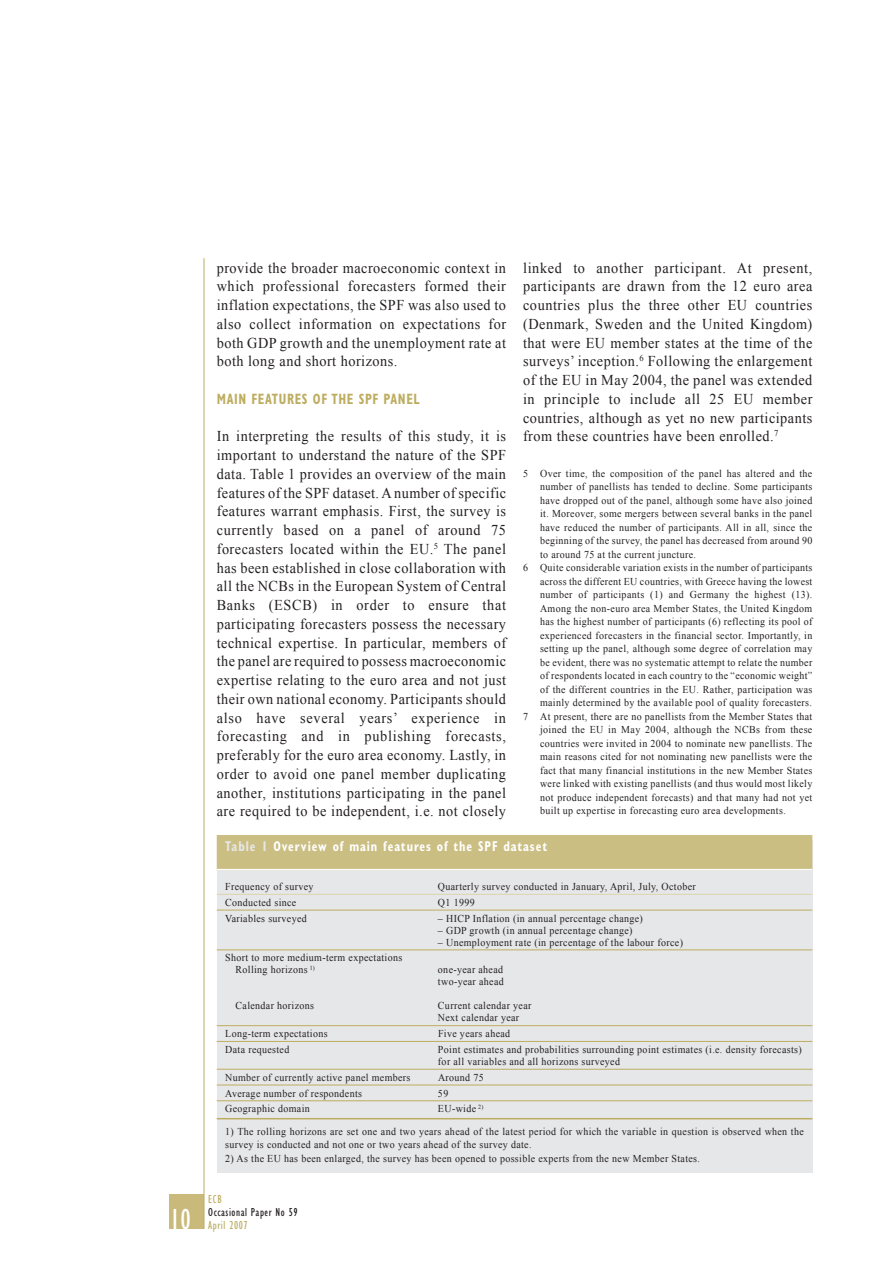
<style>
.page{position:relative;width:893px;height:1263px;background:#fff}
.page>*{position:absolute;margin:0;border:0;box-sizing:border-box;transform-origin:0 0}
.t1{font:condensed 30px "Gill Sans";color:#fff;scale:.95 1}
.t2{font:15px/18.8px "Times New Roman";letter-spacing:.035em;color:#231f20;text-align:justify;scale:.95 1}
.t3{font:700 condensed 15px "Gill Sans";letter-spacing:.05em;color:#bdad61;scale:.85 1}
.t4{font:700 condensed 14.25px "Gill Sans";letter-spacing:.075em;color:#fff;scale:.85 1}
.t5{font:condensed 12px "Gill Sans";letter-spacing:.05em;color:#231f20;scale:.95 1}
.t6{font:condensed 12px "Gill Sans";letter-spacing:.05em;color:#bdad61;scale:.95 1}
.t7{font:10.5px/12px "Times New Roman";letter-spacing:.035em;color:#231f20;scale:.95 1}
.s1{color:#e6e7e8}
</style>
<div class="page">
<div style="left:170px;top:1195px;width:34px;height:34px;background:#c9ba7c"></div>
<hr style="left:204px;top:258px;width:1px;height:971px;background:#bdad61">
<div style="left:217px;top:840px;width:595px;height:333px;background:#e6e7e8"></div>
<div style="left:217px;top:835px;width:595px;height:35px;background:#cbbe83"></div>
<hr style="left:217px;top:869px;width:595px;height:1px;background:#fff">
<hr style="left:217px;top:894px;width:595px;height:1px;background:#ddd3af">
<hr style="left:217px;top:1118px;width:595px;height:1px;background:#bdad61">
<hr style="left:217px;top:910px;width:595px;height:1px;background:#bdad61">
<hr style="left:217px;top:950px;width:595px;height:1px;background:#bdad61">
<hr style="left:217px;top:1025px;width:595px;height:1px;background:#bdad61">
<hr style="left:217px;top:1041px;width:595px;height:1px;background:#bdad61">
<hr style="left:217px;top:1069px;width:595px;height:1px;background:#bdad61">
<hr style="left:217px;top:1085px;width:595px;height:1px;background:#bdad61">
<hr style="left:217px;top:1100px;width:595px;height:1px;background:#bdad61">
<h1 class="t1" style="left:170px;top:1208px;width:23px">10</h1>
<p class="t2" style="left:217px;top:258px;width:306px">provide the broader macroeconomic context in which professional forecasters formed their inflation expectations, the SPF was also used to also collect information on expectations for both GDP growth and the unemployment rate at both long and short horizons.</p>
<h2 class="t3" style="left:217px;top:394px;width:240px">MAIN FEATURES OF THE SPF PANEL</h2>
<p class="t2" style="left:217px;top:427px;width:306px">In interpreting the results of this study, it is important to understand the nature of the SPF data. Table 1 provides an overview of the main features of the SPF dataset. A number of specific features warrant emphasis. First, the survey is currently based on a panel of around 75 forecasters located within the EU.<sup>5</sup> The panel has been established in close collaboration with all the NCBs in the European System of Central Banks (ESCB) in order to ensure that participating forecasters possess the necessary technical expertise. In particular, members of the panel are required to possess macroeconomic expertise relating to the euro area and not just their own national economy. Participants should also have several years’ experience in forecasting and in publishing forecasts, preferably for the euro area economy. Lastly, in order to avoid one panel member duplicating another, institutions participating in the panel are required to be independent, i.e. not closely</p>
<p class="t2" style="left:523px;top:258px;width:306px">linked to another participant. At present, participants are drawn from the 12 euro area countries plus the three other EU countries (Denmark, Sweden and the United Kingdom) that were EU member states at the time of the surveys’ inception.<sup>6</sup> Following the enlargement of the EU in May 2004, the panel was extended in principle to include all 25 EU member countries, although as yet no new participants from these countries have been enrolled.<sup>7</sup></p>
<p class="t7" style="left:523px;top:467px;width:306px">5 Over time, the composition of the panel has altered and the</p>
<p class="t7" style="left:540px;top:481px;width:288px">number of panellists has tended to decline. Some participants</p>
<p class="t7" style="left:540px;top:494px;width:288px">have dropped out of the panel, although some have also joined</p>
<p class="t7" style="left:540px;top:508px;width:288px">it. Moreover, some mergers between several banks in the panel</p>
<p class="t7" style="left:540px;top:521px;width:288px">have reduced the number of participants. All in all, since the</p>
<p class="t7" style="left:540px;top:535px;width:288px">beginning of the survey, the panel has decreased from around 90</p>
<p class="t7" style="left:540px;top:548px;width:165px">to around 75 at the current juncture.</p>
<p class="t7" style="left:523px;top:562px;width:306px">6 Quite considerable variation exists in the number of participants</p>
<p class="t7" style="left:540px;top:575px;width:288px">across the different EU countries, with Greece having the lowest</p>
<p class="t7" style="left:540px;top:589px;width:288px">number of participants (1) and Germany the highest (13).</p>
<p class="t7" style="left:540px;top:602px;width:288px">Among the non-euro area Member States, the United Kingdom</p>
<p class="t7" style="left:540px;top:616px;width:288px">has the highest number of participants (6) reflecting its pool of</p>
<p class="t7" style="left:540px;top:629px;width:288px">experienced forecasters in the financial sector. Importantly, in</p>
<p class="t7" style="left:540px;top:643px;width:288px">setting up the panel, although some degree of correlation may</p>
<p class="t7" style="left:540px;top:656px;width:288px">be evident, there was no systematic attempt to relate the number</p>
<p class="t7" style="left:540px;top:670px;width:288px">of respondents located in each country to the “economic weight”</p>
<p class="t7" style="left:540px;top:683px;width:288px">of the different countries in the EU. Rather, participation was</p>
<p class="t7" style="left:540px;top:697px;width:288px">mainly determined by the available pool of quality forecasters.</p>
<p class="t7" style="left:523px;top:710px;width:306px">7 At present, there are no panellists from the Member States that</p>
<p class="t7" style="left:540px;top:724px;width:288px">joined the EU in May 2004, although the NCBs from these</p>
<p class="t7" style="left:540px;top:737px;width:288px">countries were invited in 2004 to nominate new panellists. The</p>
<p class="t7" style="left:540px;top:751px;width:288px">main reasons cited for not nominating new panellists were the</p>
<p class="t7" style="left:540px;top:764px;width:288px">fact that many financial institutions in the new Member States</p>
<p class="t7" style="left:540px;top:778px;width:288px">were linked with existing panellists (and thus would most likely</p>
<p class="t7" style="left:540px;top:791px;width:288px">not produce independent forecasts) and that many had not yet</p>
<p class="t7" style="left:540px;top:805px;width:260px">built up expertise in forecasting euro area developments.</p>
<h3 class="t4" style="left:225px;top:841px;width:380px"><span class="s1">Table 1</span> Overview of main features of the SPF dataset</h3>
<p class="t7" style="left:225px;top:881px;width:94px">Frequency of survey</p>
<p class="t7" style="left:438px;top:881px;width:273px">Quarterly survey conducted in January, April, July, October</p>
<p class="t7" style="left:225px;top:896px;width:76px">Conducted since</p>
<p class="t7" style="left:438px;top:896px;width:40px">Q1 1999</p>
<p class="t7" style="left:225px;top:912px;width:87px">Variables surveyed</p>
<p class="t7" style="left:438px;top:912px;width:217px">– HICP Inflation (in annual percentage change)</p>
<p class="t7" style="left:438px;top:924px;width:206px">– GDP growth (in annual percentage change)</p>
<p class="t7" style="left:438px;top:936px;width:259px">– Unemployment rate (in percentage of the labour force)</p>
<p class="t7" style="left:235px;top:952px;width:177px;text-indent:-10px">Short to more medium-term expectations<br>Rolling horizons <sup>1)</sup></p>
<p class="t7" style="left:235px;top:1000px;width:84px">Calendar horizons</p>
<p class="t7" style="left:438px;top:964px;width:71px">one-year ahead two-year ahead</p>
<p class="t7" style="left:438px;top:1000px;width:100px">Current calendar year<br>Next calendar year</p>
<p class="t7" style="left:225px;top:1028px;width:109px">Long-term expectations</p>
<p class="t7" style="left:438px;top:1028px;width:78px">Five years ahead</p>
<p class="t7" style="left:225px;top:1043px;width:69px">Data requested</p>
<p class="t7" style="left:438px;top:1043px;width:384px">Point estimates and probabilities surrounding point estimates (i.e. density forecasts) for all variables and all horizons surveyed</p>
<p class="t7" style="left:225px;top:1071px;width:196px">Number of currently active panel members</p>
<p class="t7" style="left:438px;top:1071px;width:50px">Around 75</p>
<p class="t7" style="left:225px;top:1087px;width:145px">Average number of respondents</p>
<p class="t7" style="left:438px;top:1087px;width:12px">59</p>
<p class="t7" style="left:225px;top:1103px;width:90px">Geographic domain</p>
<p class="t7" style="left:438px;top:1103px;width:49px">EU-wide <sup>2)</sup></p>
<p class="t7" style="left:225px;top:1124px;width:610px;line-height:13.5px">1) The rolling horizons are set one and two years ahead of the latest period for which the variable in question is observed when the survey is conducted and not one or two years ahead of the survey date.</p>
<p class="t7" style="left:225px;top:1152px;width:501px">2) As the EU has been enlarged, the survey has been opened to possible experts from the new Member States.</p>
<p class="t6" style="left:208px;top:1195px;width:16px">ECB</p>
<p class="t5" style="left:208px;top:1208px;width:96px">Occasional Paper No 59</p>
<p class="t6" style="left:208px;top:1221px;width:43px">April 2007</p>
</div>
